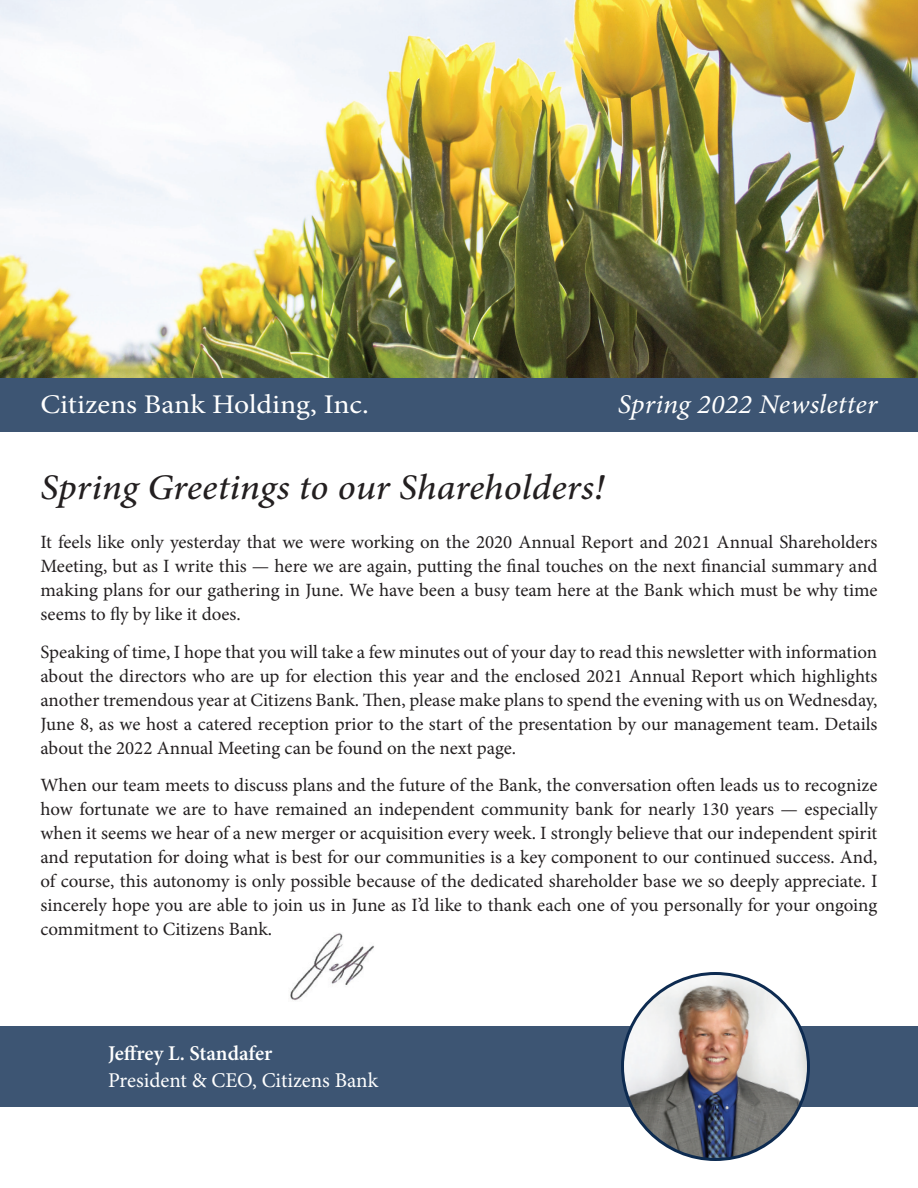
<style>
.page{position:relative;width:918px;height:1188px;background:#fff}
.page>*{position:absolute;margin:0;border:0;box-sizing:border-box;transform-origin:0 0}
.t1{font:italic 500 36px "Minion Pro";color:#231f20;scale:1.05 1}
.t2{font:27px "Minion Pro";color:#fff;scale:1.1 1}
.t3{font:italic 27px "Minion Pro";letter-spacing:.005em;color:#fff;scale:1.05 1}
.t4{font:21px "Minion Pro";color:#fff}
.t5{font:600 21px "Minion Pro";letter-spacing:-.005em;color:#fff}
.t6{font:18.75px/24px "Minion Pro";color:#231f20;text-align:justify}
</style>
<div class="page">
<img style="left:0;top:0;width:918px;height:378px">
<div style="left:0;top:378px;width:918px;height:54px;background:#3d5573"></div>
<div style="left:0;top:1026px;width:918px;height:81px;background:#3d5573"></div>
<img style="left:622px;top:974px;width:186px;height:186px">
<img style="left:290px;top:933px;width:84px;height:68px">
<h2 class="t2" style="left:40px;top:387px;width:300px">Citizens Bank Holding, Inc.</h2>
<h2 class="t3" style="left:618px;top:386px;width:249px">Spring 2022 Newsletter</h2>
<h1 class="t1" style="left:40px;top:462px;width:538px">Spring Greetings to our Shareholders!</h1>
<p class="t6" style="left:40px;top:530px;width:839px">It feels like only yesterday that we were working on the 2020 Annual Report and 2021 Annual Shareholders Meeting, but as I write this — here we are again, putting the final touches on the next financial summary and making plans for our gathering in June. We have been a busy team here at the Bank which must be why time seems to fly by like it does.</p>
<p class="t6" style="left:40px;top:640px;width:839px">Speaking of time, I hope that you will take a few minutes out of your day to read this newsletter with information about the directors who are up for election this year and the enclosed 2021 Annual Report which highlights another tremendous year at Citizens Bank. Then, please make plans to spend the evening with us on Wednesday, June 8, as we host a catered reception prior to the start of the presentation by our management team. Details about the 2022 Annual Meeting can be found on the next page.</p>
<p class="t6" style="left:40px;top:773px;width:839px">When our team meets to discuss plans and the future of the Bank, the conversation often leads us to recognize how fortunate we are to have remained an independent community bank for nearly 130 years — especially when it seems we hear of a new merger or acquisition every week. I strongly believe that our independent spirit and reputation for doing what is best for our communities is a key component to our continued success. And, of course, this autonomy is only possible because of the dedicated shareholder base we so deeply appreciate. I sincerely hope you are able to join us in June as I’d like to thank each one of you personally for your ongoing commitment to Citizens Bank.</p>
<p class="t5" style="left:108px;top:1038px;width:166px">Jeffrey L. Standafer</p>
<p class="t4" style="left:108px;top:1066px;width:272px">President &amp; CEO, Citizens Bank</p>
</div>
